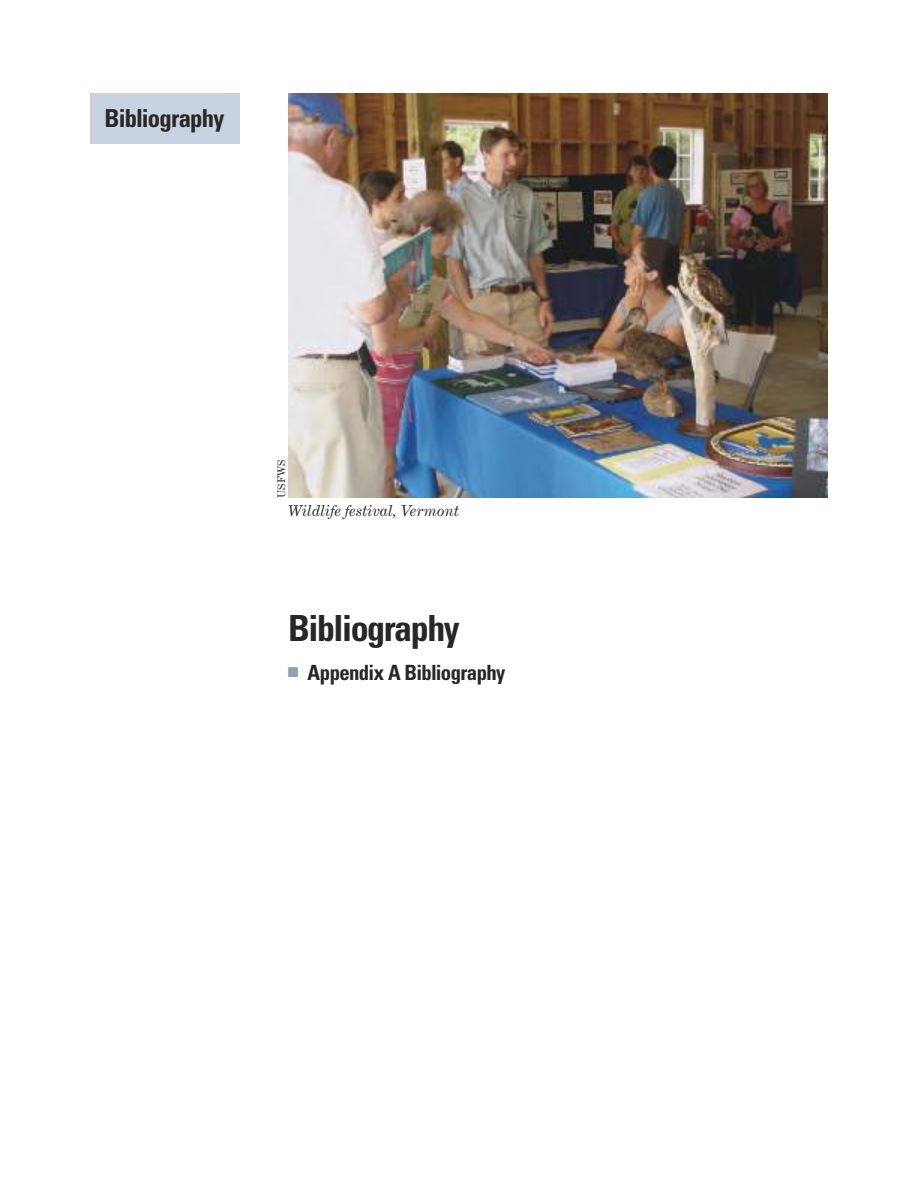
<style>
.page{position:relative;width:918px;height:1188px;background:#fff}
.page>*{position:absolute;margin:0;border:0;box-sizing:border-box;transform-origin:0 0}
.t1{font:700 condensed 36px "Univers";letter-spacing:-.04em;color:#282727}
.t2{font:700 condensed 24.75px "Univers";letter-spacing:-.035em;color:#282727}
.t3{font:700 condensed 21px "Univers";letter-spacing:-.03em;color:#282727}
.t4{font:italic 15px "Century Expanded BT";letter-spacing:.01em;color:#282727}
.t5{font:10.5px "Century Expanded BT";color:#282727}
.s1{color:#8ba1b6}
</style>
<div class="page">
<div style="left:90px;top:93px;width:149px;height:51px;background:#c8d2e0"></div>
<img style="left:288px;top:93px;width:540px;height:405px">
<h2 class="t2" style="left:105px;top:103px;width:121px">Bibliography</h2>
<p class="t5" style="left:275px;top:498px;width:40px;rotate:-90deg">USFWS</p>
<p class="t4" style="left:288px;top:501px;width:173px">Wildlife festival, Vermont</p>
<h1 class="t1" style="left:288px;top:606px;width:173px">Bibliography</h1>
<h3 class="t3" style="left:288px;top:659px;width:219px"><span class="s1">■</span> Appendix A Bibliography</h3>
</div>
